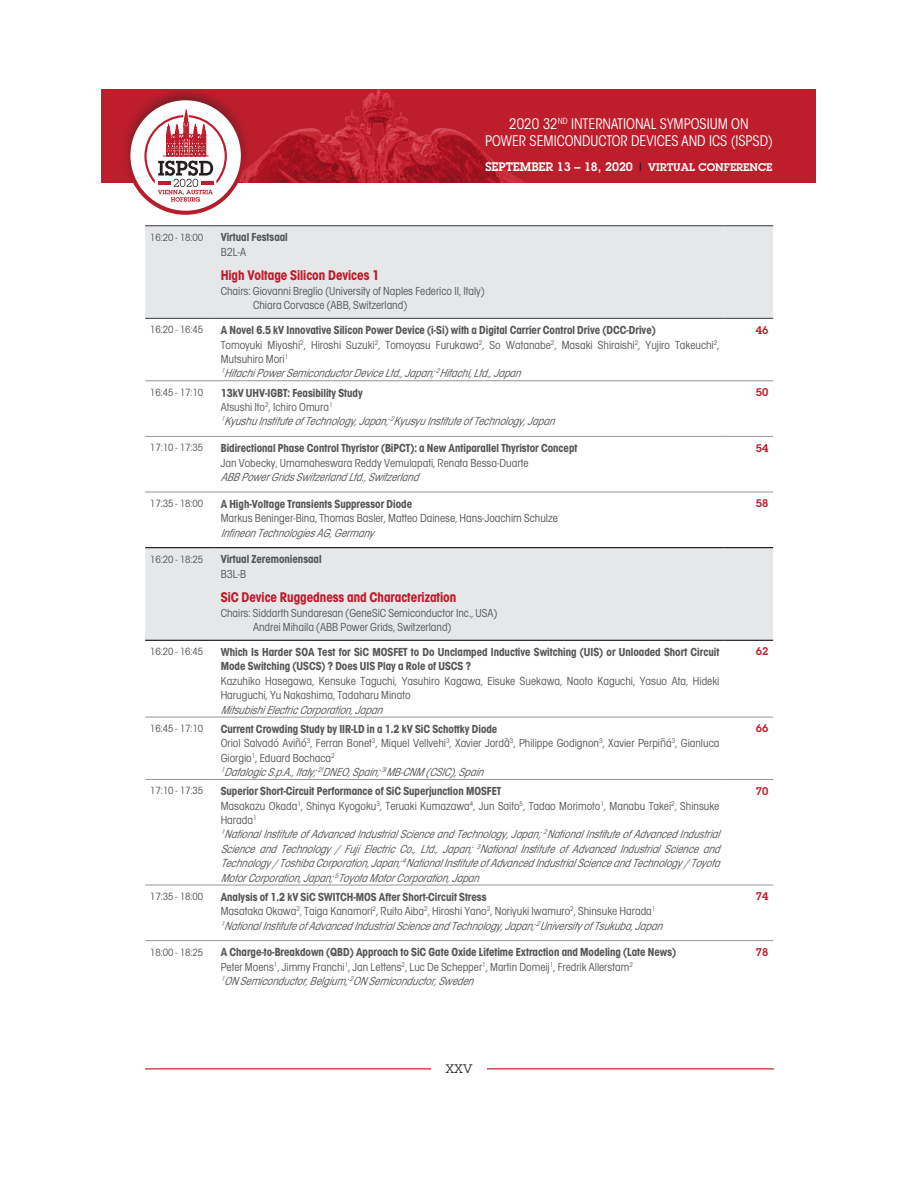
<style>
.page{position:relative;width:918px;height:1188px;background:#fff}
.page>*{position:absolute;margin:0;border:0;box-sizing:border-box;transform-origin:0 0}
.t1{font:condensed 14.55px/17.2px "ITC Avant Garde Std";color:#fff;text-align:center}
.t2{font:700 condensed 14.55px "Avant Gar Got Itc TCE";color:#be1d2c}
.t3{font:italic condensed 12.15px/14.4px "Avant Gar Got Itc TCE";color:#57585a}
.t4{font:condensed 12.15px/14.4px "Avant Gar Got Itc TCE";color:#57585a}
.t5{font:700 condensed 12.15px/14.4px "Avant Gar Got Itc TCE";color:#57585a}
.t6{font:600 12.15px "Lubalin Graph CE";color:#fff}
.t7{font:12.15px "Lubalin Graph CE";color:#231f20}
.t8{font:condensed 10.95px "Avant Gar Got Itc TCE";color:#57585a}
.t9{font:600 10.95px "Lubalin Graph CE";color:#be1d2c}
.s1{color:#231f20}
.s2{font-size:10.95px}
.s3{font-weight:700}
.s4{font-style:italic}
.s5{font-weight:700;font-style:normal}
.s6{font-style:normal}
.s7{font-family:"ITC Avant Garde Std"}
.s8{font-weight:400}
.s9{font-weight:400;font-style:italic}
</style>
<div class="page">
<div style="left:102px;top:89px;width:714px;height:94px;background:#be1d2c"></div>
<img style="left:251px;top:89px;width:273px;height:94px">
<div style="left:120px;top:89px;width:131px;height:127px;background:#231f20;opacity:.45"></div>
<div style="left:130px;top:100px;width:111px;height:111px;background:#fff;border-radius:50%"></div>
<svg style="left:144px;top:109px;width:83px;height:93px"></svg>
<hr style="left:145px;top:1068px;width:629px;height:1px;background:#be1d2c">
<div style="left:431px;top:1062px;width:56px;height:14px;background:#fff"></div>
<svg style="left:145px;top:226px;width:628px;height:414px"></svg>
<hr style="left:216px;top:318px;width:508px;height:1px;background:#57585a">
<hr style="left:145px;top:318px;width:71px;height:1px;background:#57585a">
<hr style="left:724px;top:318px;width:49px;height:1px;background:#57585a">
<hr style="left:145px;top:547px;width:71px;height:1px;background:#231f20">
<hr style="left:216px;top:640px;width:508px;height:1px;background:#231f20">
<hr style="left:145px;top:640px;width:71px;height:1px;background:#231f20">
<hr style="left:724px;top:640px;width:49px;height:1px;background:#231f20">
<hr style="left:145px;top:225px;width:71px;height:1px;background:#57585a">
<hr style="left:216px;top:225px;width:508px;height:1px;background:#57585a">
<hr style="left:724px;top:225px;width:49px;height:1px;background:#57585a">
<hr style="left:145px;top:380px;width:71px;height:1px;background:#939598">
<hr style="left:216px;top:380px;width:508px;height:1px;background:#939598">
<hr style="left:724px;top:380px;width:49px;height:1px;background:#939598">
<hr style="left:216px;top:436px;width:508px;height:1px;background:#939598">
<hr style="left:724px;top:436px;width:49px;height:1px;background:#939598">
<hr style="left:145px;top:436px;width:71px;height:1px;background:#939598">
<hr style="left:216px;top:492px;width:508px;height:1px;background:#939598">
<hr style="left:145px;top:492px;width:71px;height:1px;background:#939598">
<hr style="left:724px;top:492px;width:49px;height:1px;background:#939598">
<hr style="left:216px;top:547px;width:508px;height:1px;background:#231f20">
<hr style="left:724px;top:547px;width:49px;height:1px;background:#231f20">
<hr style="left:145px;top:717px;width:71px;height:1px;background:#939598">
<hr style="left:216px;top:717px;width:508px;height:1px;background:#939598">
<hr style="left:724px;top:717px;width:49px;height:1px;background:#939598">
<hr style="left:724px;top:779px;width:49px;height:1px;background:#939598">
<hr style="left:724px;top:885px;width:49px;height:1px;background:#939598">
<hr style="left:724px;top:940px;width:49px;height:1px;background:#939598">
<hr style="left:216px;top:779px;width:508px;height:1px;background:#939598">
<hr style="left:145px;top:779px;width:71px;height:1px;background:#939598">
<hr style="left:145px;top:885px;width:71px;height:1px;background:#939598">
<hr style="left:145px;top:940px;width:71px;height:1px;background:#939598">
<hr style="left:216px;top:885px;width:508px;height:1px;background:#939598">
<hr style="left:216px;top:940px;width:508px;height:1px;background:#939598">
<p class="t1" style="left:485px;top:115px;width:289px">2020 32<sup>ND</sup> INTERNATIONAL SYMPOSIUM ON<br>POWER SEMICONDUCTOR DEVICES AND ICS (ISPSD)</p>
<p class="t6" style="left:485px;top:159px;width:289px">SEPTEMBER 13 – 18, 2020 <span class="s1">|</span> <span class="s2">VIRTUAL CONFERENCE</span></p>
<p class="t8" style="left:150px;top:231px;width:55px">16:20 - 18:00</p>
<p class="t5" style="left:221px;top:230px;width:69px">Virtual Festsaal</p>
<p class="t4" style="left:221px;top:245px;width:27px">B2L-A</p>
<p class="t2" style="left:221px;top:267px;width:160px">High Voltage Silicon Devices 1</p>
<p class="t4" style="left:253px;top:284px;width:233px;text-indent:-32px">Chairs: Giovanni Breglio (University of Naples Federico II, Italy)<br>Chiara Corvasce (ABB, Switzerland)</p>
<p class="t8" style="left:150px;top:324px;width:55px">16:20 - 16:45</p>
<p class="t4" style="left:221px;top:323px;width:500px"><span class="s3">A Novel 6.5 kV Innovative Silicon Power Device (i-Si) with a Digital Carrier Control Drive (DCC-Drive)<br></span>Tomoyuki Miyoshi<sup>2</sup>, Hiroshi Suzuki<sup>2</sup>, Tomoyasu Furukawa<sup>2</sup>, So Watanabe<sup>2</sup>, Masaki Shiraishi<sup>2</sup>, Yujiro Takeuchi<sup>2</sup>, Mutsuhiro Mori<sup>1<br></sup><sup>1</sup><span class="s4">HitachiPowerSemiconductorDeviceLtd.,Japan;</span><sup>2</sup><span class="s4">Hitachi,Ltd.,Japan</span></p>
<p class="t9" style="left:756px;top:323px;width:14px">46</p>
<p class="t8" style="left:150px;top:386px;width:55px">16:45 - 17:10</p>
<p class="t3" style="left:221px;top:385px;width:340px"><span class="s5">13kV UHV-IGBT: Feasibility Study<br></span><span class="s6">Atsushi Ito</span><sup>2</sup><span class="s6">, Ichiro Omura</span><sup>1<br></sup><sup>1</sup>KyushuInstituteofTechnology,Japan;<sup>2</sup>KyusyuInstituteofTechnology,Japan</p>
<p class="t9" style="left:756px;top:385px;width:14px">50</p>
<p class="t8" style="left:150px;top:442px;width:55px">17:10 - 17:35</p>
<p class="t5" style="left:221px;top:441px;width:358px">Bidirectional Phase Control Thyristor (BiPCT): a New Antiparallel Thyristor Concept</p>
<p class="t4" style="left:221px;top:456px;width:309px">Jan Vobecky, Umamaheswara Reddy Vemulapati, Renata Bessa-Duarte</p>
<p class="t3" style="left:221px;top:470px;width:204px">ABBPowerGridsSwitzerlandLtd.,Switzerland</p>
<p class="t9" style="left:756px;top:441px;width:14px">54</p>
<p class="t8" style="left:150px;top:497px;width:55px">17:35 - 18:00</p>
<p class="t5" style="left:221px;top:497px;width:193px">A High-Voltage Transients Suppressor Diode</p>
<p class="t4" style="left:221px;top:511px;width:339px">Markus Beninger-Bina, Thomas Basler, Matteo Dainese, Hans-Joachim Schulze</p>
<p class="t3" style="left:221px;top:526px;width:159px">InfineonTechnologiesAG,Germany</p>
<p class="t8" style="left:150px;top:553px;width:55px">16:20 - 18:25</p>
<p class="t5" style="left:221px;top:552px;width:102px">Virtual Zeremoniensaal</p>
<p class="t4" style="left:221px;top:567px;width:27px">B3L-B</p>
<p class="t2" style="left:221px;top:589px;width:237px">SiC Device Ruggedness and Characterization</p>
<p class="t4" style="left:253px;top:606px;width:246px;text-indent:-32px">Chairs: Siddarth Sundaresan (GeneSiC Semiconductor Inc., USA)<br>Andrei Mihaila (ABB Power Grids, Switzerland)</p>
<p class="t8" style="left:150px;top:645px;width:55px">16:20 - 16:45</p>
<p class="t5" style="left:221px;top:645px;width:500px">Which Is Harder SOA Test for SiC MOSFET to Do Unclamped Inductive Switching (UIS) or Unloaded Short Circuit<br>Mode Switching (USCS) ? Does UIS Play a Role of USCS ?</p>
<p class="t4" style="left:221px;top:674px;width:500px">Kazuhiko Hasegawa, Kensuke Taguchi, Yasuhiro Kagawa, Eisuke Suekawa, Naoto Kaguchi, Yasuo Ata, Hideki<br>Haruguchi, Yu Nakashima, Tadaharu Minato</p>
<p class="t3" style="left:221px;top:703px;width:168px">MitsubishiElectricCorporation,Japan</p>
<p class="t9" style="left:756px;top:497px;width:14px">58</p>
<p class="t9" style="left:756px;top:645px;width:14px">62</p>
<p class="t8" style="left:150px;top:722px;width:55px">16:45 - 17:10</p>
<p class="t4" style="left:221px;top:722px;width:500px"><span class="s3">Current Crowding Study by IIR-LD in a 1.2 kV SiC Schottky Diode<br></span>Oriol Salvadó Avi<span class="s7">ñ</span>ó<sup>3</sup>, Ferran Bonet<sup>3</sup>, Miquel Vellvehi<sup>3</sup>, Xavier Jord<span class="s7">à</span><sup>3</sup>, Philippe Godignon<sup>3</sup>, Xavier Perpi<span class="s7">ñ</span>á<sup>3</sup>, Gianluca Giorgio<sup>1</sup>, Eduard Bochaca<sup>2<br></sup><sup>1</sup><span class="s4">DatalogicS.p.A.,Italy;</span><sup>2I</sup><span class="s4">DNEO,Spain;</span><sup>3I</sup><span class="s4">MB-CNM(CSIC),Spain</span></p>
<p class="t9" style="left:756px;top:722px;width:14px">66</p>
<p class="t8" style="left:150px;top:785px;width:55px">17:10 - 17:35</p>
<p class="t3" style="left:221px;top:784px;width:505px"><span class="s5">Superior Short-Circuit Performance of SiC Superjunction MOSFET<br></span><span class="s6">Masakazu Okada</span><sup>1</sup><span class="s6">, Shinya Kyogoku</span><sup>3</sup><span class="s6">, Teruaki Kumazawa</span><sup>4</sup><span class="s6">, Jun Saito</span><sup>5</sup><span class="s6">, Tadao Morimoto</span><sup>1</sup><span class="s6">, Manabu Takei</span><sup>2</sup><span class="s6">, Shinsuke Harada</span><sup>1<br></sup><sup>1</sup>NationalInstituteofAdvancedIndustrialScienceandTechnology,Japan;<sup>2</sup>NationalInstituteofAdvancedIndustrial ScienceandTechnology/ FujiElectricCo.,Ltd.,Japan;<sup>3</sup>NationalInstituteofAdvancedIndustrialScienceand Technology/ ToshibaCorporation,Japan;<sup>4</sup>NationalInstituteofAdvancedIndustrialScienceandTechnology/ Toyota MotorCorporation,Japan;<sup>5</sup>ToyotaMotorCorporation,Japan</p>
<p class="t9" style="left:756px;top:784px;width:14px">70</p>
<p class="t8" style="left:150px;top:890px;width:55px">17:35 - 18:00</p>
<p class="t3" style="left:221px;top:890px;width:448px"><span class="s5">Analysis of 1.2 kV SiC SWITCH-MOS After Short-Circuit Stress<br></span><span class="s6">Masataka Okawa</span><sup>2</sup><span class="s6">, Taiga Kanamori</span><sup>2</sup><span class="s6">, Ruito Aiba</span><sup>2</sup><span class="s6">, Hiroshi Yano</span><sup>2</sup><span class="s6">, Noriyuki Iwamuro</span><sup>2</sup><span class="s6">, Shinsuke Harada</span><sup>1<br></sup><sup>1</sup>NationalInstituteofAdvancedIndustrialScienceandTechnology,Japan;<sup>2</sup>UniversityofTsukuba,Japan</p>
<p class="t9" style="left:756px;top:890px;width:14px">74</p>
<p class="t8" style="left:150px;top:946px;width:55px">18:00 - 18:25</p>
<p class="t5" style="left:221px;top:945px;width:457px">A Charge-to-Breakdown (QBD) Approach to SiC Gate Oxide Lifetime Extraction and Modeling (Late News)<br><span class="s8">Peter Moens</span><sup>1</sup><span class="s8">, Jimmy Franchi</span><sup>1</sup><span class="s8">, Jan Lettens</span><sup>2</sup><span class="s8">, Luc De Schepper</span><sup>1</sup><span class="s8">, Martin Domeij</span><sup>1</sup><span class="s8">, Fredrik Allerstam</span><sup>2<br></sup><sup>1</sup><span class="s9">ONSemiconductor,Belgium;</span><sup>2</sup><span class="s9">ONSemiconductor,Sweden</span></p>
<p class="t9" style="left:756px;top:945px;width:14px">78</p>
<p class="t7" style="left:445px;top:1062px;width:29px">XXV</p>
</div>
